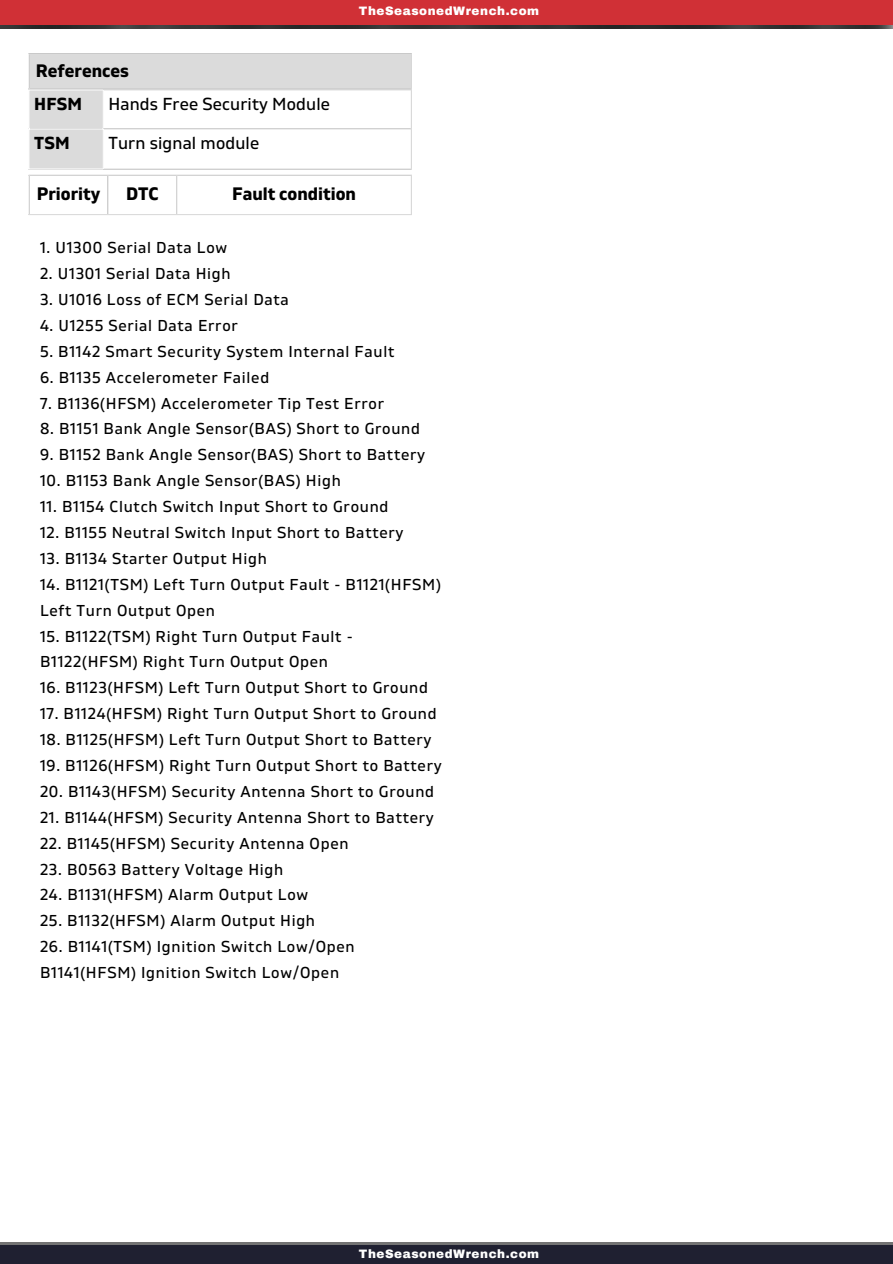
<style>
.page{position:relative;width:893px;height:1264px;background:#fff}
.page>*{position:absolute;margin:0;border:0;box-sizing:border-box;transform-origin:0 0}
.t1{font:700 18px "Gilam";color:#000}
.t2{font:17.4px "Gilam";letter-spacing:.01em;color:#000}
.t3{font:700 17.4px "Gilam";letter-spacing:.01em;color:#000}
.t4{font:15.75px/25.8px "Gilam";letter-spacing:.045em;color:#000}
.t5{font:900 12px "Archivo";letter-spacing:.045em;color:#fff}
</style>
<div class="page">
<div style="left:0;top:1241px;width:892px;height:6px;background:#737373"></div>
<div style="left:0;top:1244px;width:892px;height:19px;background:#1f2031"></div>
<img style="left:0;top:25px;width:892px;height:3px">
<div style="left:0;top:0;width:892px;height:25px;background:#d03036"></div>
<div style="left:30px;top:90px;width:73px;height:78px;background:#dbdbdb"></div>
<hr style="left:29px;top:128px;width:75px;height:1px;background:#fff">
<hr style="left:411px;top:90px;width:1px;height:78px;background:#dbdbdb">
<hr style="left:104px;top:89px;width:308px;height:1px;background:#dbdbdb">
<hr style="left:104px;top:128px;width:308px;height:1px;background:#dbdbdb">
<hr style="left:104px;top:168px;width:308px;height:2px;background:#dbdbdb">
<hr style="left:29px;top:176px;width:1px;height:38px;background:#dbdbdb">
<hr style="left:107px;top:176px;width:1px;height:38px;background:#dbdbdb">
<hr style="left:176px;top:176px;width:1px;height:38px;background:#dbdbdb">
<hr style="left:411px;top:176px;width:1px;height:38px;background:#dbdbdb">
<hr style="left:29px;top:175px;width:383px;height:1px;background:#dbdbdb">
<hr style="left:29px;top:214px;width:383px;height:1px;background:#dbdbdb">
<div style="left:29px;top:54px;width:382px;height:35px;background:#dbdbdb"></div>
<hr style="left:411px;top:54px;width:1px;height:34px;background:#dbdbdb">
<hr style="left:29px;top:53px;width:383px;height:1px;background:#dbdbdb">
<hr style="left:29px;top:88px;width:383px;height:1px;background:#dbdbdb">
<p class="t1" style="left:36px;top:60px;width:95px">References</p>
<p class="t5" style="left:359px;top:5px;width:182px">TheSeasonedWrench.com</p>
<p class="t3" style="left:34px;top:94px;width:49px">HFSM</p>
<p class="t2" style="left:108px;top:94px;width:223px">Hands Free Security Module</p>
<p class="t3" style="left:34px;top:133px;width:37px">TSM</p>
<p class="t2" style="left:108px;top:133px;width:152px">Turn signal module</p>
<p class="t1" style="left:37px;top:184px;width:65px">Priority</p>
<p class="t1" style="left:126px;top:184px;width:34px">DTC</p>
<p class="t1" style="left:232px;top:184px;width:126px">Fault condition</p>
<p class="t4" style="left:40px;top:235px;width:189px">1. U1300 Serial Data Low</p>
<p class="t4" style="left:40px;top:261px;width:192px">2. U1301 Serial Data High</p>
<p class="t4" style="left:40px;top:287px;width:250px">3. U1016 Loss of ECM Serial Data</p>
<p class="t4" style="left:40px;top:313px;width:199px">4. U1255 Serial Data Error</p>
<p class="t4" style="left:40px;top:339px;width:356px">5. B1142 Smart Security System Internal Fault</p>
<p class="t4" style="left:40px;top:365px;width:231px">6. B1135 Accelerometer Failed</p>
<p class="t4" style="left:40px;top:391px;width:345px">7. B1136(HFSM) Accelerometer Tip Test Error</p>
<p class="t4" style="left:40px;top:416px;width:381px">8. B1151 Bank Angle Sensor(BAS) Short to Ground</p>
<p class="t4" style="left:40px;top:442px;width:386px">9. B1152 Bank Angle Sensor(BAS) Short to Battery</p>
<p class="t4" style="left:40px;top:468px;width:302px">10. B1153 Bank Angle Sensor(BAS) High</p>
<p class="t4" style="left:40px;top:494px;width:350px">11. B1154 Clutch Switch Input Short to Ground</p>
<p class="t4" style="left:40px;top:520px;width:365px">12. B1155 Neutral Switch Input Short to Battery</p>
<p class="t4" style="left:40px;top:546px;width:228px">13. B1134 Starter Output High</p>
<p class="t4" style="left:40px;top:572px;width:402px">14. B1121(TSM) Left Turn Output Fault - B1121(HFSM)<br>Left Turn Output Open</p>
<p class="t4" style="left:40px;top:623px;width:314px">15. B1122(TSM) Right Turn Output Fault -<br>B1122(HFSM) Right Turn Output Open</p>
<p class="t4" style="left:40px;top:675px;width:389px">16. B1123(HFSM) Left Turn Output Short to Ground</p>
<p class="t4" style="left:40px;top:701px;width:398px">17. B1124(HFSM) Right Turn Output Short to Ground</p>
<p class="t4" style="left:40px;top:727px;width:393px">18. B1125(HFSM) Left Turn Output Short to Battery</p>
<p class="t4" style="left:40px;top:753px;width:403px">19. B1126(HFSM) Right Turn Output Short to Battery</p>
<p class="t4" style="left:40px;top:779px;width:395px">20. B1143(HFSM) Security Antenna Short to Ground</p>
<p class="t4" style="left:40px;top:805px;width:395px">21. B1144(HFSM) Security Antenna Short to Battery</p>
<p class="t4" style="left:40px;top:830px;width:310px">22. B1145(HFSM) Security Antenna Open</p>
<p class="t4" style="left:40px;top:856px;width:245px">23. B0563 Battery Voltage High</p>
<p class="t4" style="left:40px;top:882px;width:270px">24. B1131(HFSM) Alarm Output Low</p>
<p class="t4" style="left:40px;top:908px;width:276px">25. B1132(HFSM) Alarm Output High</p>
<p class="t4" style="left:40px;top:934px;width:316px">26. B1141(TSM) Ignition Switch Low/Open<br>B1141(HFSM) Ignition Switch Low/Open</p>
<p class="t5" style="left:359px;top:1246px;width:182px">TheSeasonedWrench.com</p>
</div>
